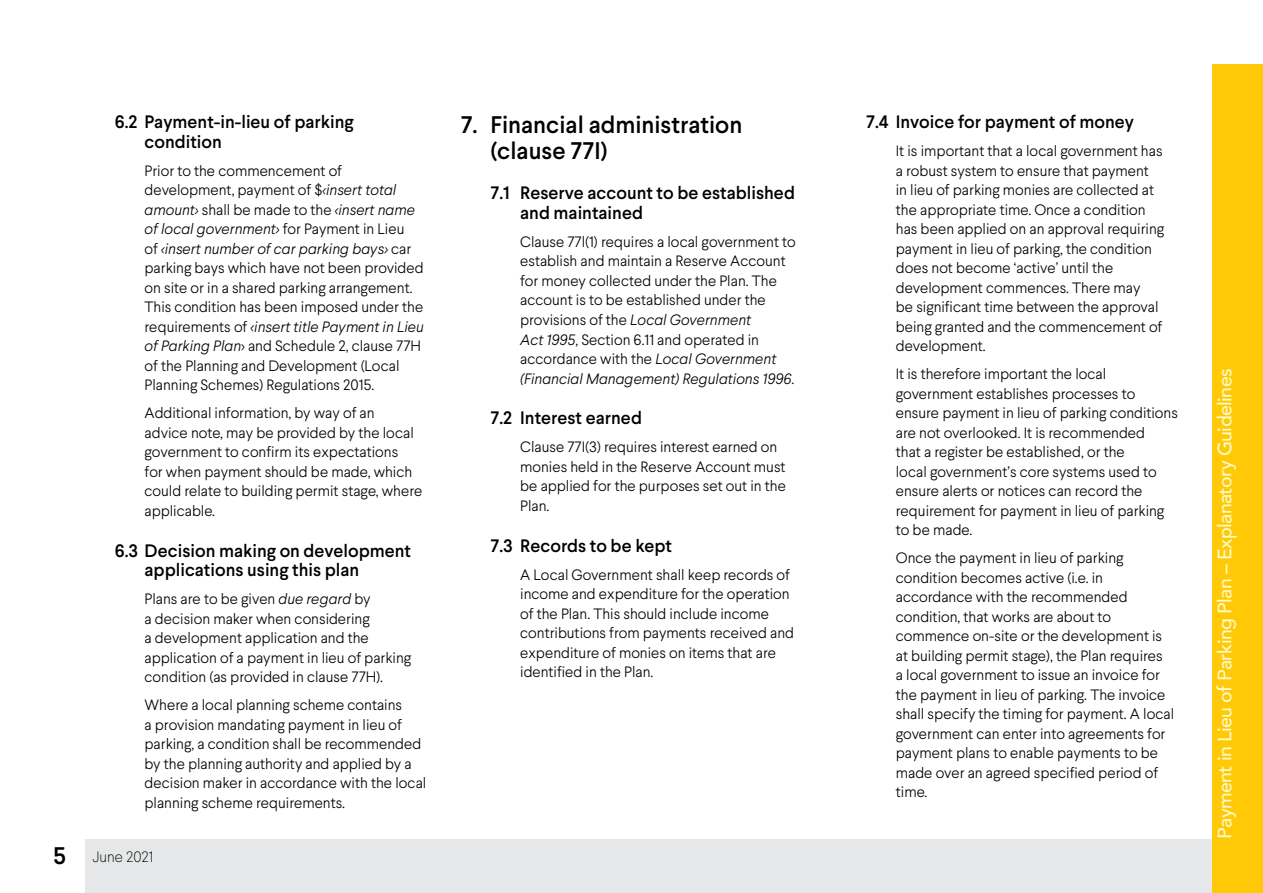
<style>
.page{position:relative;width:1263px;height:893px;background:#fff}
.page>*{position:absolute;margin:0;border:0;box-sizing:border-box;transform-origin:0 0}
.Sub_Headers{font:500 24px/26px "Larsseit";color:#000}
.t1{font:500 19.5px "Avenir";letter-spacing:-.03em;color:#fffac6}
._1_1_headers{font:500 18px/19.5px "Larsseit";color:#000}
._1_1_text{font:300 15px/19.5px "Larsseit";color:#000}
.t2{font:100 15px "Larsseit";color:#000}
.s1{font-style:italic}
.s2{font-weight:500;font-size:24px}
</style>
<div class="page">
<div style="left:1212px;top:64px;width:51px;height:829px;background:#ffc907"></div>
<div style="left:85px;top:839px;width:1127px;height:54px;background:#e6e7e8"></div>
<p class="_1_1_headers" style="left:145px;top:112px;width:211px;text-indent:-30px">6.2 Payment-in-lieu of parking condition</p>
<p class="_1_1_text" style="left:145px;top:161px;width:281px">Prior to the commencement of development, payment of $<span class="s1">&lt;insert total amount&gt;</span> shall be made to the <span class="s1">&lt;insert name of local government&gt;</span> for Payment in Lieu<br>of <span class="s1">&lt;insert number of car parking bays&gt;</span> car parking bays which have not been provided on site or in a shared parking arrangement.<br>This condition has been imposed under the requirements of <span class="s1">&lt;insert title Payment in Lieu of Parking Plan</span>&gt; and Schedule 2, clause 77H of the Planning and Development (Local Planning Schemes) Regulations 2015.</p>
<p class="_1_1_text" style="left:145px;top:403px;width:279px">Additional information, by way of an<br>advice note, may be provided by the local government to confirm its expectations<br>for when payment should be made, which could relate to building permit stage, where applicable.</p>
<p class="_1_1_headers" style="left:145px;top:541px;width:268px;text-indent:-30px">6.3 Decision making on development applications using this plan</p>
<p class="_1_1_text" style="left:145px;top:589px;width:268px">Plans are to be given <span class="s1">due regard</span> by<br>a decision maker when considering<br>a development application and the application of a payment in lieu of parking condition (as provided in clause 77H).</p>
<p class="_1_1_text" style="left:145px;top:695px;width:283px">Where a local planning scheme contains<br>a provision mandating payment in lieu of parking, a condition shall be recommended by the planning authority and applied by a decision maker in accordance with the local planning scheme requirements.</p>
<p class="t2" style="left:53px;top:847px;width:102px"><span class="s2">5</span> June 2021</p>
<p class="Sub_Headers" style="left:490px;top:111px;width:253px;text-indent:-30px">7. Financial administration (clause 77I)</p>
<p class="_1_1_headers" style="left:520px;top:183px;width:276px;text-indent:-30px">7.1 Reserve account to be established and maintained</p>
<p class="_1_1_text" style="left:520px;top:232px;width:277px">Clause 77l(1) requires a local government to establish and maintain a Reserve Account for money collected under the Plan. The account is to be established under the provisions of the <span class="s1">Local Government<br>Act 1995</span>, Section 6.11 and operated in accordance with the <span class="s1">Local Government (Financial Management) Regulations 1996</span>.</p>
<p class="_1_1_headers" style="left:490px;top:408px;width:153px">7.2 Interest earned</p>
<p class="_1_1_text" style="left:520px;top:437px;width:267px">Clause 77I(3) requires interest earned on monies held in the Reserve Account must be applied for the purposes set out in the<br>Plan.</p>
<p class="_1_1_headers" style="left:490px;top:535px;width:183px">7.3 Records to be kept</p>
<p class="_1_1_text" style="left:520px;top:564px;width:275px">A Local Government shall keep records of income and expenditure for the operation of the Plan. This should include income contributions from payments received and expenditure of monies on items that are identified in the Plan.</p>
<p class="_1_1_headers" style="left:866px;top:112px;width:269px">7.4 Invoice for payment of money</p>
<p class="_1_1_text" style="left:896px;top:141px;width:270px">It is important that a local government has a robust system to ensure that payment<br>in lieu of parking monies are collected at the appropriate time. Once a condition has been applied on an approval requiring payment in lieu of parking, the condition does not become ‘active’ until the development commences. There may<br>be significant time between the approval being granted and the commencement of development.</p>
<p class="_1_1_text" style="left:896px;top:364px;width:284px">It is therefore important the local government establishes processes to ensure payment in lieu of parking conditions are not overlooked. It is recommended<br>that a register be established, or the<br>local government’s core systems used to ensure alerts or notices can record the requirement for payment in lieu of parking to be made.</p>
<p class="_1_1_text" style="left:896px;top:548px;width:280px">Once the payment in lieu of parking condition becomes active (i.e. in accordance with the recommended condition, that works are about to commence on-site or the development is at building permit stage), the Plan requires<br>a local government to issue an invoice for the payment in lieu of parking. The invoice shall specify the timing for payment. A local government can enter into agreements for payment plans to enable payments to be made over an agreed specified period of time.</p>
<h2 class="t1" style="left:1208px;top:839px;width:472px;rotate:-90deg">Payment in Lieu of Parking Plan – Explanatory Guidelines</h2>
</div>
